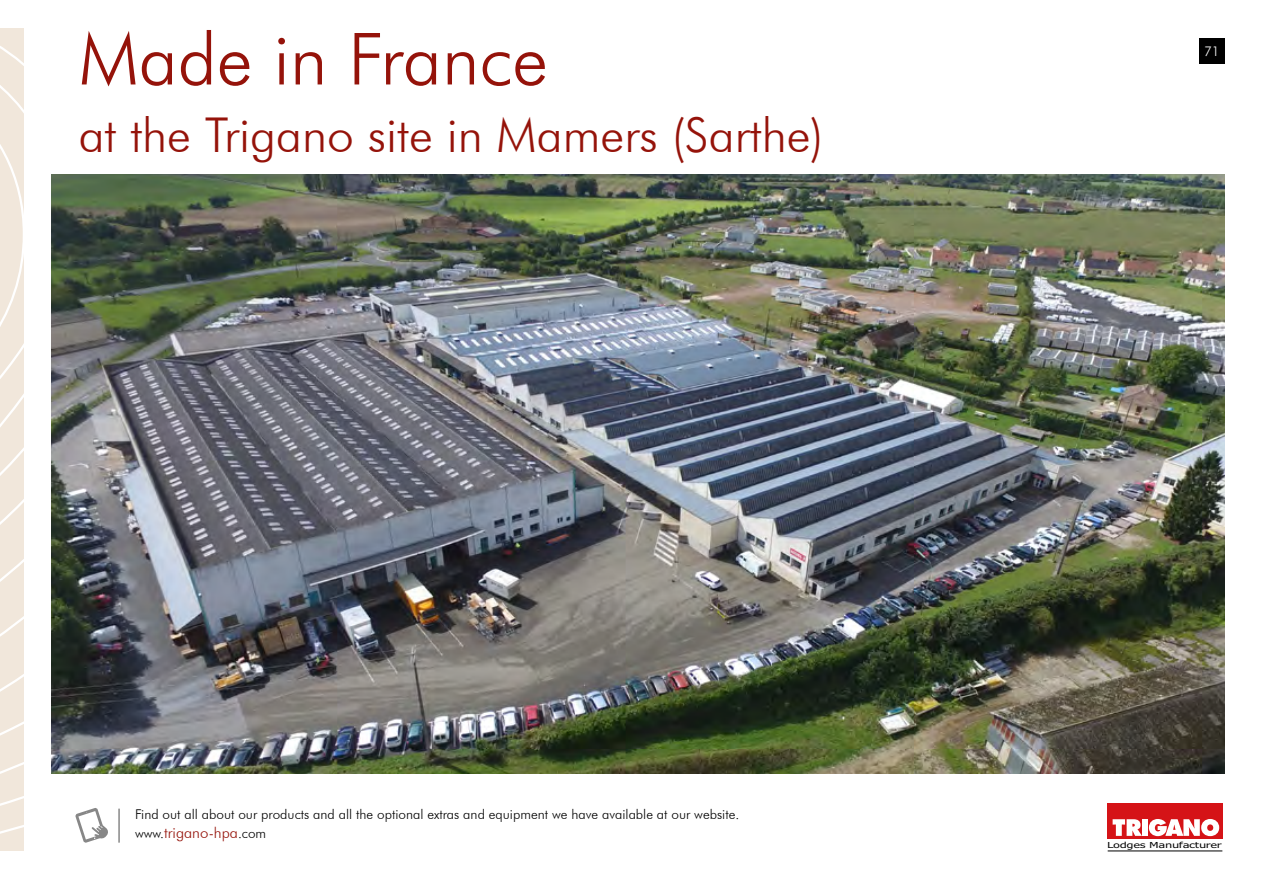
<style>
.page{position:relative;width:1263px;height:893px;background:#fff}
.page>*{position:absolute;margin:0;border:0;box-sizing:border-box;transform-origin:0 0}
.t1{font:300 72px "Futura BT";color:#95130a}
.t2{font:300 48px "Futura BT";color:#95130a}
.t3{font:300 15px "Futura BT";color:#95130a}
.t4{font:300 13.5px "Futura BT";color:#000}
.t5{font:300 13.5px "Futura BT";color:#fff}
.t6{font:8.25px "Verdana";letter-spacing:-.03em;color:#000;scale:1.38 1}
.s1{font-size:13.5px;color:#000}
</style>
<div class="page">
<div style="left:1199px;top:38px;width:26px;height:26px;background:#000"></div>
<svg style="left:0;top:28px;width:23px;height:822px;background:#f1e8dd"></svg>
<div style="left:1107px;top:803px;width:115px;height:36px;background:#d51317"></div>
<svg style="left:1112px;top:819px;width:30px;height:17px"></svg>
<div style="left:1142px;top:819px;width:6px;height:17px;background:#fff"></div>
<svg style="left:1149px;top:819px;width:70px;height:17px"></svg>
<hr style="left:1108px;top:851px;width:114px;height:1px;background:#000">
<img style="left:51px;top:174px;width:1174px;height:600px">
<hr style="left:118px;top:809px;width:2px;height:34px;background:#878787">
<svg style="left:75px;top:808px;width:33px;height:35px"></svg>
<h1 class="t1" style="left:79px;top:15px;width:471px">Made in France</h1>
<h2 class="t2" style="left:79px;top:106px;width:746px">at the Trigano site in Mamers (Sarthe)</h2>
<p class="t4" style="left:135px;top:806px;width:606px">Find out all about our products and all the optional extras and equipment we have available at our website.</p>
<p class="t3" style="left:135px;top:824px;width:133px"><span class="s1">www.</span>trigano-hpa<span class="s1">.com</span></p>
<p class="t5" style="left:1204px;top:43px;width:17px">71</p>
<p class="t6" style="left:1107px;top:839px;width:85px">Lodges Manufacturer</p>
</div>
